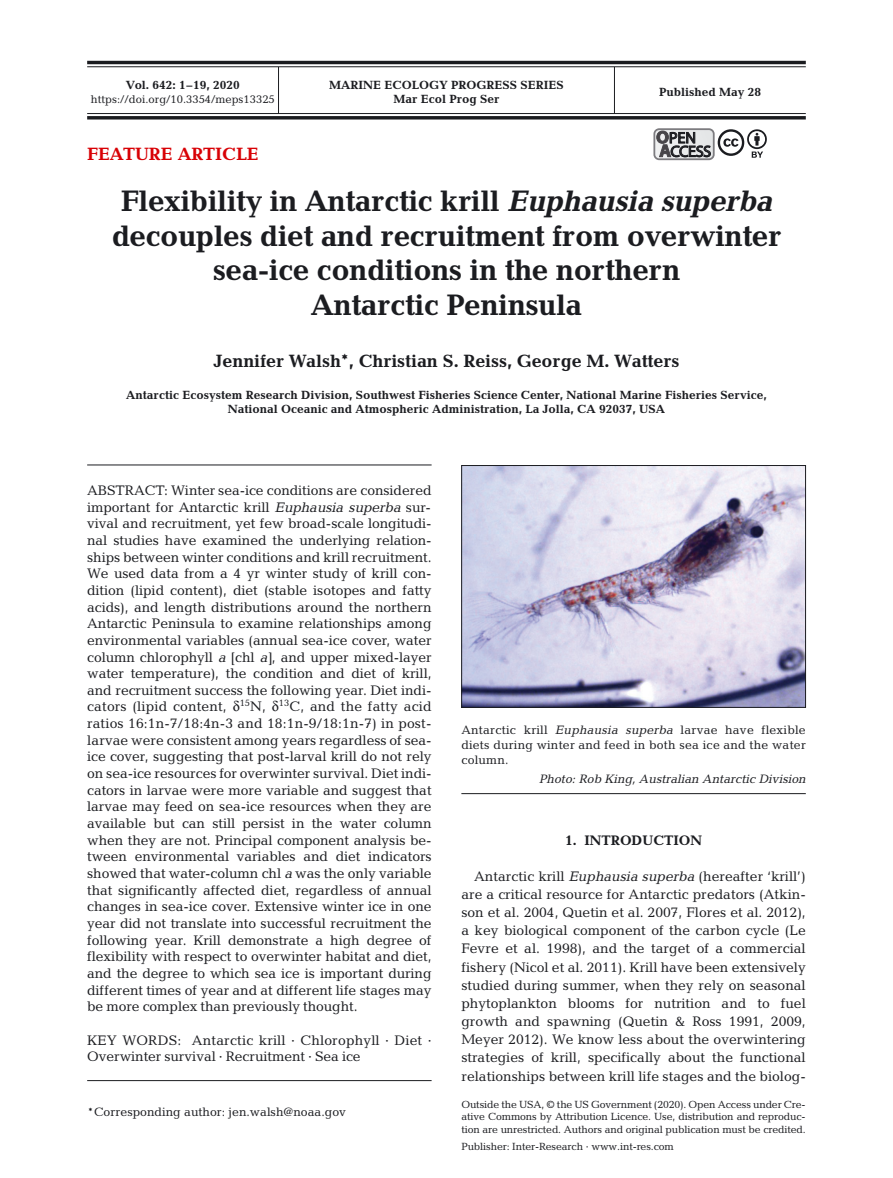
<style>
.page{position:relative;width:893px;height:1178px;background:#fff}
.page>*{position:absolute;margin:0;border:0;box-sizing:border-box;transform-origin:0 0}
.t1{font:700 30px/34.5px "Candida";letter-spacing:-.015em;color:#1b1c20;text-align:center}
.t2{font:700 18px "Candida";letter-spacing:-.005em;color:#1b1c20}
.t3{font:700 18px "Candida";letter-spacing:-.005em;color:#d80005}
.t4{font:15.9px/13.5px "Myriad";letter-spacing:-.02em;color:#1b1c20}
.t5{font:13.95px/16.6px "Candida";color:#1b1c20;text-align:justify}
.t6{font:700 13.95px "Candida";color:#1b1c20}
.t7{font:12.3px/14.7px "Candida";letter-spacing:.015em;color:#1b1c20;text-align:justify}
.t8{font:12.3px "Oblique Straight Plain";color:#1b1c20}
.t9{font:700 12px/14.4px "Candida";color:#1b1c20;text-align:center}
.t10{font:11.25px "Candida";color:#1b1c20}
.t11{font:10.5px/12.8px "Candida";letter-spacing:-.01em;color:#1b1c20;text-align:justify}
.s1{font-weight:700;font-size:17.7px;color:#474549}
.s2{font-family:"Oblique Straight"}
.s3{font-family:"Oblique Straight Plain"}
</style>
<div class="page">
<hr style="left:87px;top:61px;width:719px;height:3px;background:#1b1c20">
<svg style="left:87px;top:116px;width:719px;height:4px;background:#3a3a3e"></svg>
<hr style="left:87px;top:66px;width:719px;height:1px;background:#1b1c20">
<hr style="left:278px;top:67px;width:1px;height:47px;background:#1b1c20">
<hr style="left:87px;top:113px;width:719px;height:1px;background:#1b1c20">
<hr style="left:614px;top:67px;width:1px;height:47px;background:#1b1c20">
<hr style="left:87px;top:465px;width:345px;height:1px;background:#1b1c20">
<hr style="left:87px;top:1080px;width:345px;height:1px;background:#1b1c20">
<img style="left:463px;top:467px;width:341px;height:239px">
<div style="left:461px;top:465px;width:345px;height:243px;border:1px solid #1b1c20"></div>
<hr style="left:461px;top:793px;width:345px;height:1px;background:#1b1c20">
<div style="left:654px;top:129px;width:60px;height:30px;background:#eaecec;border-radius:5px"></div>
<div style="left:653px;top:128px;width:62px;height:32px;border:2px solid #7d7c80;border-radius:5px"></div>
<svg style="left:718px;top:129px;width:49px;height:29px"></svg>
<p class="t9" style="left:126px;top:79px;width:116px">Vol. 642: 1–19, 2020</p>
<p class="t10" style="left:91px;top:95px;width:185px">https://doi.org/10.3354/meps13325</p>
<p class="t3" style="left:87px;top:148px;width:173px">FEATURE ARTICLE</p>
<p class="t9" style="left:329px;top:79px;width:236px">MARINE ECOLOGY PROGRESS SERIES<br>Mar Ecol Prog Ser</p>
<p class="t9" style="left:659px;top:86px;width:103px">Published May 28</p>
<p class="t4" style="left:656px;top:132px;width:57px"><span class="s1">O</span>PEN<br><span class="s1">A</span>CCESS</p>
<h1 class="t1" style="left:112px;top:187px;width:671px">Flexibility in Antarctic krill <span class="s2">Euphausia superba </span>decouples diet and recruitment from overwinter sea-ice conditions in the northern<br>Antarctic Peninsula</h1>
<p class="t2" style="left:214px;top:355px;width:467px">Jennifer Walsh*, Christian S. Reiss, George M. Watters</p>
<p class="t9" style="left:126px;top:389px;width:642px">Antarctic Ecosystem Research Division, Southwest Fisheries Science Center, National Marine Fisheries Service,<br>National Oceanic and Atmospheric Administration, La Jolla, CA 92037, USA</p>
<p class="t5" style="left:87px;top:483px;width:346px">ABSTRACT: Winter sea-ice conditions are considered important for Antarctic krill <span class="s3">Euphausia superba</span> sur&shy;vival and recruitment, yet few broad-scale longitudi&shy;nal studies have examined the underlying relation&shy;ships between winter conditions and krill recruitment.<br>We used data from a 4 yr winter study of krill con - dition (lipid content), diet (stable isotopes and fatty acids), and length distributions around the northern Antarctic Peninsula to examine relationships among environmental variables (annual sea-ice cover, water column chlorophyll <span class="s3">a</span> [chl <span class="s3">a]</span>, and upper mixed-layer water temperature), the condition and diet of krill, and recruitment success the following year. Diet indi&shy;cators (lipid content, <sup>15</sup>N, <sup>13</sup>C, and the fatty acid ratios 16:1n-7/18:4n-3 and 18:1n-9/18:1n-7) in post&shy;larvae were consistent among years regardless of sea&shy;ice cover, suggesting that post-larval krill do not rely on sea-ice resources for overwinter survival. Diet indi&shy;cators in larvae were more variable and suggest that larvae may feed on sea-ice resources when they are available but can still persist in the water column when they are not. Principal component analysis be&shy;tween environmental variables and diet indicators showed that water-column chl <span class="s3">a</span> was the only variable that significantly affected diet, regardless of annual changes in sea-ice cover. Extensive winter ice in one year did not translate into successful recruitment the following year. Krill demonstrate a high degree of flexibility with respect to overwinter habitat and diet, and the degree to which sea ice is important during different times of year and at different life stages may be more complex than previously thought.</p>
<p class="t5" style="left:87px;top:1033px;width:346px">KEY WORDS: Antarctic krill · Chlorophyll · Diet ·<br>Overwinter survival · Recruitment · Sea ice</p>
<p class="t7" style="left:87px;top:1106px;width:260px">*Corresponding author: jen.walsh@noaa.gov</p>
<p class="t7" style="left:461px;top:724px;width:346px">Antarctic krill <span class="s3">Euphausia superba</span> larvae have flexible diets during winter and feed in both sea ice and the water column.</p>
<p class="t8" style="left:539px;top:774px;width:268px">Photo: Rob King, Australian Antarctic Division</p>
<p class="t6" style="left:565px;top:835px;width:139px">1. INTRODUCTION</p>
<p class="t5" style="left:461px;top:868px;width:346px;line-height:18.1px;text-indent:13px">Antarctic krill <span class="s3">Euphausia superba</span> (hereafter ‘krill’) are a critical resource for Antarctic predators (Atkin&shy;son et al. 2004, Quetin et al. 2007, Flores et al. 2012), a key biological component of the carbon cycle (Le Fevre et al. 1998), and the target of a commercial fishery (Nicol et al. 2011). Krill have been extensively studied during summer, when they rely on seasonal phytoplankton blooms for nutrition and to fuel growth and spawning (Quetin &amp; Ross 1991, 2009, Meyer 2012). We know less about the overwintering strategies of krill, specifically about the functional relationships between krill life stages and the biolog-</p>
<p class="t11" style="left:461px;top:1099px;width:346px">Outside the USA, © the US Government (2020). Open Access under Cre&shy;ative Commons by Attribution Licence. Use, distribution and reproduc&shy;tion are unrestricted. Authors and original publication must be credited.</p>
<p class="t11" style="left:461px;top:1141px;width:214px">Publisher: Inter-Research · www.int-res.com</p>
</div>
